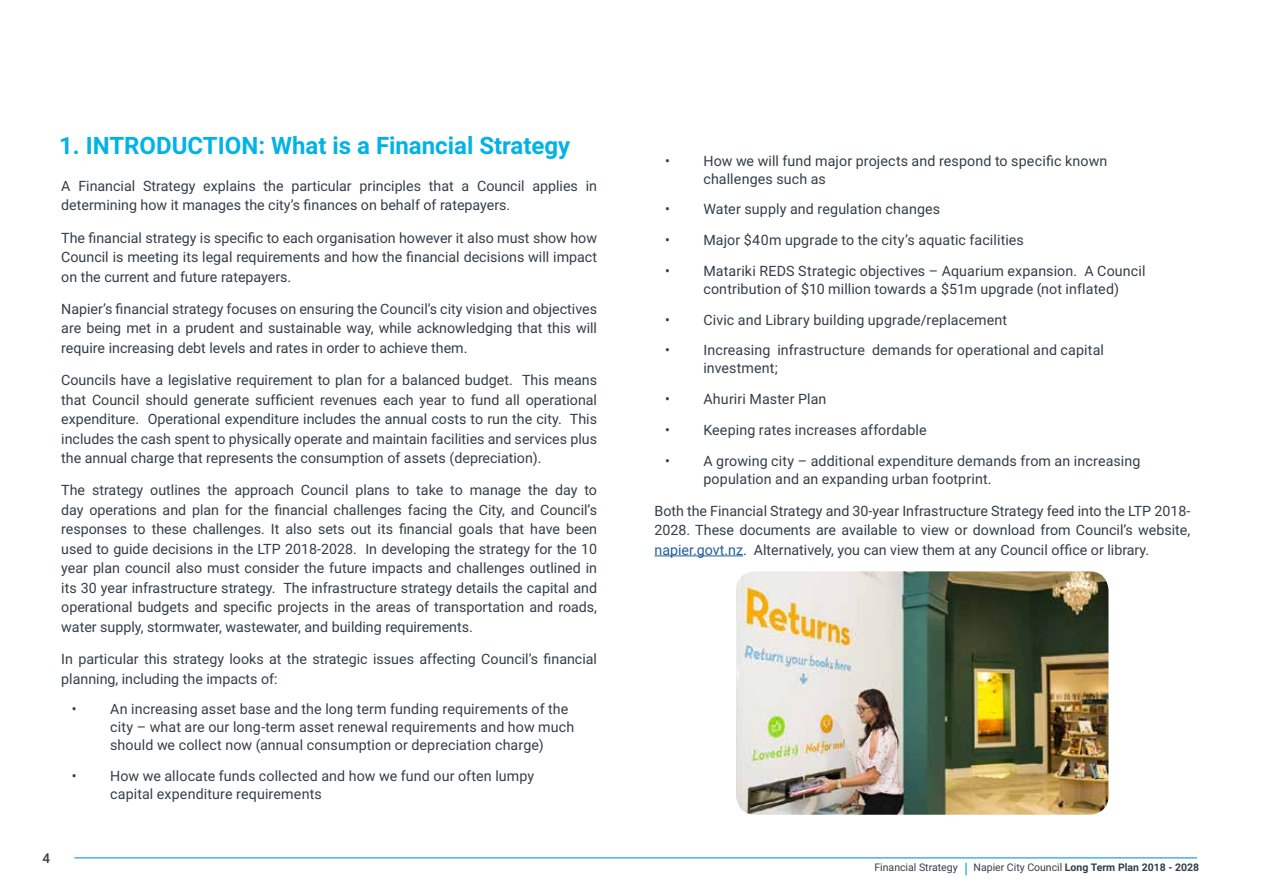
<style>
.page{position:relative;width:1263px;height:893px;background:#fff}
.page>*{position:absolute;margin:0;border:0;box-sizing:border-box;transform-origin:0 0}
.t1{font:700 24px "Roboto";color:#00b3e6}
.t2{font:14.25px/19.5px "Roboto";letter-spacing:.005em;color:#333e48}
.t3{font:500 13.5px "Roboto";color:#333e48}
.t4{font:10.5px "Roboto";color:#333e48}
.s1{color:#215e9e}
.s2{font-weight:700}
</style>
<div class="page">
<svg style="left:965px;top:863px;width:2px;height:12px"></svg>
<hr style="left:74px;top:857px;width:1123px;height:2px;background:#43b5e4">
<hr style="left:654px;top:556px;width:89px;height:1px;background:#215e9e">
<img style="left:736px;top:571px;width:372px;height:244px">
<h1 class="t1" style="left:59px;top:129px;width:513px">1. INTRODUCTION: What is a Financial Strategy</h1>
<p class="t2" style="left:61px;top:175px;width:537px">A Financial Strategy explains the particular principles that a Council applies in determining how it manages the city’s finances on behalf of ratepayers.</p>
<p class="t2" style="left:61px;top:227px;width:537px;text-align:justify">The financial strategy is specific to each organisation however it also must show how Council is meeting its legal requirements and how the financial decisions will impact on the current and future ratepayers.</p>
<p class="t2" style="left:61px;top:298px;width:537px;text-align:justify">Napier’s financial strategy focuses on ensuring the Council’s city vision and objectives are being met in a prudent and sustainable way, while acknowledging that this will require increasing debt levels and rates in order to achieve them.</p>
<p class="t2" style="left:61px;top:370px;width:537px;text-align:justify">Councils have a legislative requirement to plan for a balanced budget. This means that Council should generate sufficient revenues each year to fund all operational expenditure. Operational expenditure includes the annual costs to run the city. This includes the cash spent to physically operate and maintain facilities and services plus the annual charge that represents the consumption of assets (depreciation).</p>
<p class="t2" style="left:61px;top:480px;width:537px;text-align:justify">The strategy outlines the approach Council plans to take to manage the day to day operations and plan for the financial challenges facing the City, and Council’s responses to these challenges. It also sets out its financial goals that have been used to guide decisions in the LTP 2018-2028. In developing the strategy for the 10 year plan council also must consider the future impacts and challenges outlined in its 30 year infrastructure strategy. The infrastructure strategy details the capital and operational budgets and specific projects in the areas of transportation and roads, water supply, stormwater, wastewater, and building requirements.</p>
<p class="t2" style="left:61px;top:649px;width:537px">In particular this strategy looks at the strategic issues affecting Council’s financial planning, including the impacts of:</p>
<p class="t2" style="left:110px;top:700px;width:466px;line-height:18px;text-indent:-38px">• An increasing asset base and the long term funding requirements of the city – what are our long-term asset renewal requirements and how much should we collect now (annual consumption or depreciation charge)</p>
<p class="t2" style="left:110px;top:766px;width:426px;line-height:18px;text-indent:-38px">• How we allocate funds collected and how we fund our often lumpy capital expenditure requirements</p>
<p class="t3" style="left:43px;top:849px;width:9px">4</p>
<p class="t2" style="left:703px;top:151px;width:405px;line-height:18px;text-indent:-38px">• How we will fund major projects and respond to specific known challenges such as</p>
<p class="t2" style="left:665px;top:199px;width:277px">• Water supply and regulation changes</p>
<p class="t2" style="left:665px;top:230px;width:360px">• Major $40m upgrade to the city’s aquatic facilities</p>
<p class="t2" style="left:703px;top:261px;width:444px;line-height:18px;text-indent:-38px">• Matariki REDS Strategic objectives – Aquarium expansion. A Council contribution of $10 million towards a $51m upgrade (not inflated)</p>
<p class="t2" style="left:665px;top:309px;width:344px">• Civic and Library building upgrade/replacement</p>
<p class="t2" style="left:703px;top:341px;width:402px;line-height:18px;text-indent:-38px">• Increasing infrastructure demands for operational and capital investment;</p>
<p class="t2" style="left:665px;top:389px;width:163px">• Ahuriri Master Plan</p>
<p class="t2" style="left:665px;top:419px;width:263px">• Keeping rates increases affordable</p>
<p class="t2" style="left:703px;top:451px;width:439px;line-height:18px;text-indent:-38px">• A growing city – additional expenditure demands from an increasing population and an expanding urban footprint.</p>
<p class="t2" style="left:654px;top:500px;width:537px;text-align:justify">Both the Financial Strategy and 30-year Infrastructure Strategy feed into the LTP 2018- 2028. These documents are available to view or download from Council’s website, <span class="s1">napier.govt.nz</span>. Alternatively, you can view them at any Council office or library.</p>
<p class="t4" style="left:874px;top:860px;width:326px">Financial Strategy Napier City Council <span class="s2">Long Term Plan 2018 - 2028</span></p>
</div>
